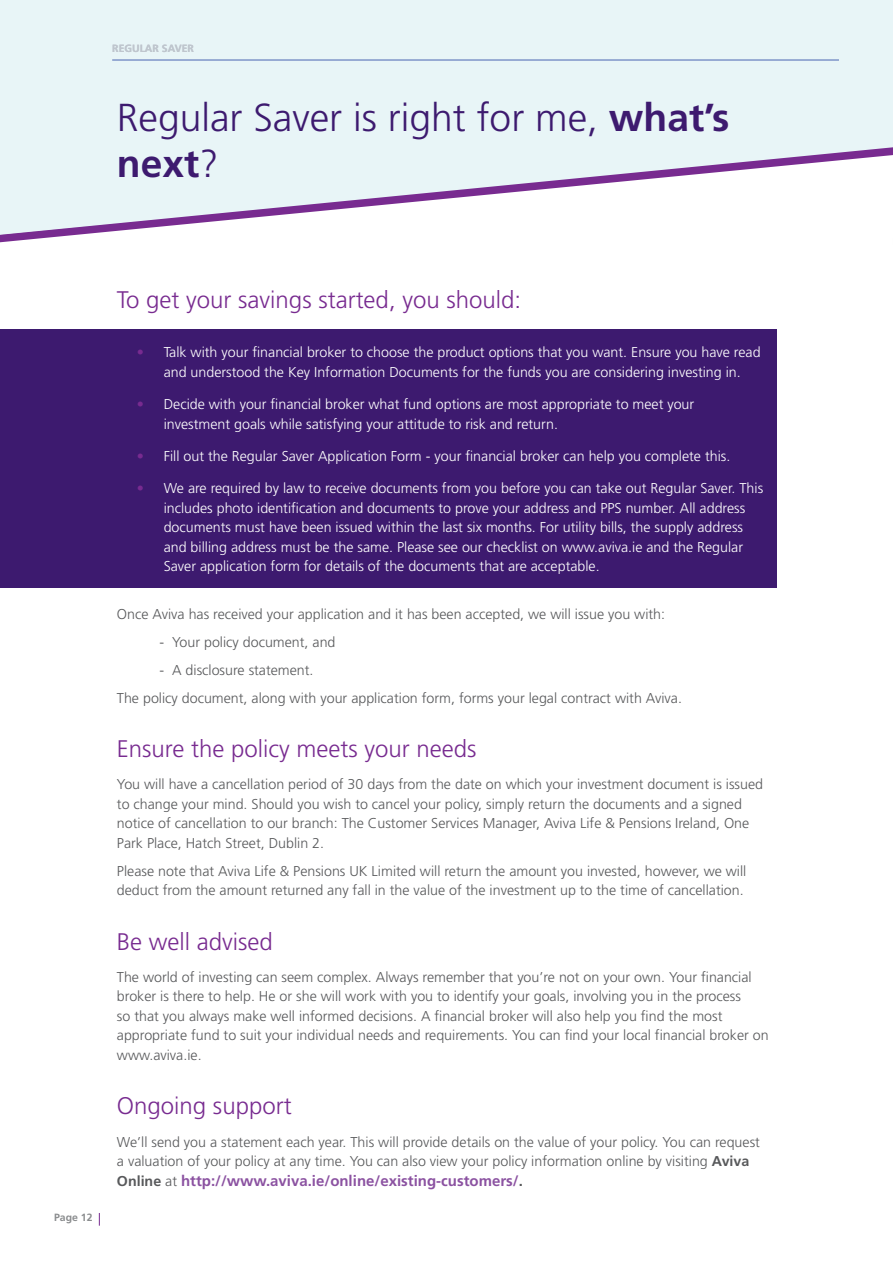
<style>
.page{position:relative;width:893px;height:1263px;background:#fff}
.page>*{position:absolute;margin:0;border:0;box-sizing:border-box;transform-origin:0 0}
.t1{font:300 39px/46.8px "Frutiger";color:#3d1a6f}
.t2{font:300 24px "Frutiger";color:#782b90}
.t3{font:700 15px "Frutiger";color:#8b52a1}
.t4{font:300 14.25px/19.5px "Frutiger";color:#58595b}
.t5{font:300 14.25px/19.5px "Frutiger";color:#fff}
.t6{font:700 10.5px "Frutiger";color:#bfc6ce}
.t7{font:700 10.5px "Frutiger";color:#8a8c8e}
.s1{font-weight:700}
.s2{color:#782b90}
.s3{font-size:14.25px;color:#58595b}
.s4{font-weight:300;font-size:14.25px;color:#58595b}
.s5{color:#58595b}
</style>
<div class="page">
<svg style="left:99px;top:1213px;width:1px;height:13px"></svg>
<svg style="left:0;top:0;width:893px;height:237px;fill:#e8f5f7"></svg>
<hr style="left:112px;top:60px;width:727px;height:1px;background:#7f95c9">
<div style="left:0;top:330px;width:776px;height:258px;background:#3d1a6f"></div>
<p class="t6" style="left:112px;top:42px;width:83px">REGULAR SAVER</p>
<h1 class="t1" style="left:117px;top:94px;width:614px">Regular Saver is right for me, <span class="s1">what’s next</span>?</h1>
<p class="t7" style="left:54px;top:1211px;width:40px">Page 12</p>
<h2 class="t2" style="left:117px;top:286px;width:406px">To get your savings started, you should:</h2>
<p class="t5" style="left:137px;top:343px;width:625px;text-align:center"><span class="s2">•</span> Talk with your financial broker to choose the product options that you want. Ensure you have read and understood the Key Information Documents for the funds you are considering investing in.</p>
<p class="t5" style="left:164px;top:394px;width:532px;text-indent:-27px"><span class="s2">•</span> Decide with your financial broker what fund options are most appropriate to meet your investment goals while satisfying your attitude to risk and return.</p>
<p class="t5" style="left:137px;top:446px;width:595px"><span class="s2">•</span> Fill out the Regular Saver Application Form - your financial broker can help you complete this.</p>
<p class="t5" style="left:164px;top:478px;width:601px;text-indent:-27px"><span class="s2">•</span> We are required by law to receive documents from you before you can take out Regular Saver. This includes photo identification and documents to prove your address and PPS number. All address documents must have been issued within the last six months. For utility bills, the supply address and billing address must be the same. Please see our checklist on www.aviva.ie and the Regular Saver application form for details of the documents that are acceptable.</p>
<p class="t4" style="left:117px;top:604px;width:550px">Once Aviva has received your application and it has been accepted, we will issue you with:</p>
<p class="t4" style="left:159px;top:632px;width:178px">- Your policy document, and</p>
<p class="t4" style="left:117px;top:656px;width:567px;line-height:28px;text-indent:43px">- A disclosure statement.<br>The policy document, along with your application form, forms your legal contract with Aviva.</p>
<h2 class="t2" style="left:117px;top:735px;width:361px">Ensure the policy meets your needs</h2>
<p class="t4" style="left:117px;top:775px;width:648px">You will have a cancellation period of 30 days from the date on which your investment document is issued to change your mind. Should you wish to cancel your policy, simply return the documents and a signed notice of cancellation to our branch: The Customer Services Manager, Aviva Life &amp; Pensions Ireland, One Park Place, Hatch Street, Dublin 2.</p>
<p class="t4" style="left:117px;top:861px;width:631px">Please note that Aviva Life &amp; Pensions UK Limited will return the amount you invested, however, we will deduct from the amount returned any fall in the value of the investment up to the time of cancellation.</p>
<h2 class="t2" style="left:117px;top:928px;width:158px">Be well advised</h2>
<p class="t4" style="left:117px;top:967px;width:653px">The world of investing can seem complex. Always remember that you’re not on your own. Your financial broker is there to help. He or she will work with you to identify your goals, involving you in the process<br>so that you always make well informed decisions. A financial broker will also help you find the most appropriate fund to suit your individual needs and requirements. You can find your local financial broker on www.aviva.ie.</p>
<h2 class="t2" style="left:117px;top:1092px;width:176px">Ongoing support</h2>
<p class="t4" style="left:117px;top:1132px;width:644px">We’ll send you a statement each year. This will provide details on the value of your policy. You can request a valuation of your policy at any time. You can also view your policy information online by visiting <span class="s1">Aviva</span></p>
<p class="t3" style="left:117px;top:1171px;width:407px"><span class="s3">Online</span> <span class="s4">at</span> http://www.aviva.ie/online/existing-customers/<span class="s5">.</span></p>
</div>
